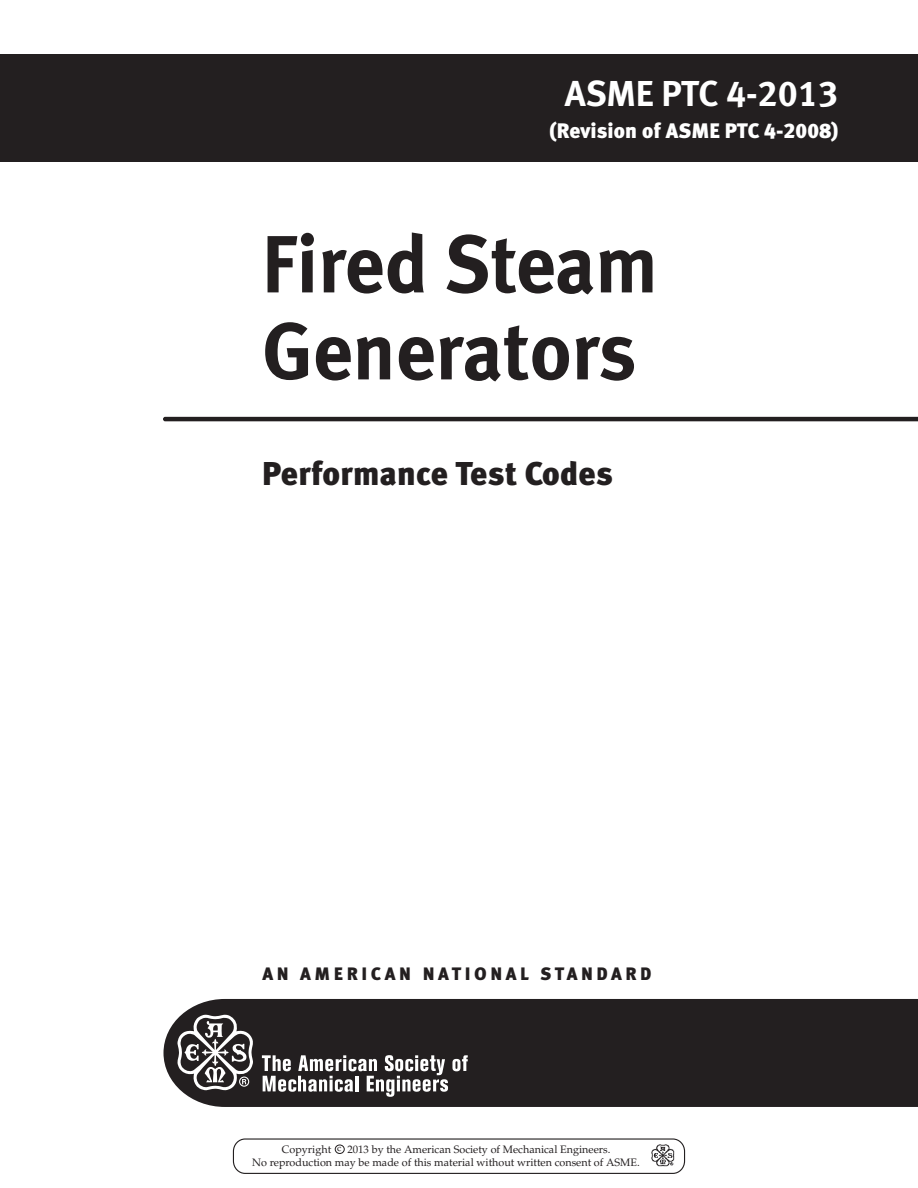
<style>
.page{position:relative;width:918px;height:1188px;background:#fff}
.page>*{position:absolute;margin:0;border:0;box-sizing:border-box;transform-origin:0 0}
.t1{font:81px/87px "Meta Bold LF";color:#231f20}
.t2{font:36px "Meta Bold LF";color:#fff}
.t3{font:33px "Meta Black LF";letter-spacing:.01em;color:#231f20}
.t4{font:21px "Meta Black LF";letter-spacing:.01em;color:#fff}
.t5{font:18px "Meta Black LF Caps";letter-spacing:.2em;color:#231f20}
.t6{font:10.8px/12.9px "Palatino";color:#231f20}
.t7{font:9px "Palatino";color:#231f20;scale:1.06 1}
</style>
<div class="page">
<hr style="left:163px;top:417px;width:755px;height:4px;background:#231f20">
<div style="left:0;top:54px;width:918px;height:108px;background:#231f20"></div>
<div style="left:163px;top:999px;width:755px;height:108px;background:#231f20"></div>
<svg style="left:177px;top:1014px;width:77px;height:77px"></svg>
<svg style="left:262px;top:1055px;width:206px;height:42px"></svg>
<svg style="left:233px;top:1138px;width:452px;height:35px"></svg>
<div style="left:335px;top:1145px;width:9px;height:8px;background:#fff;border-radius:50%"></div>
<div style="left:335px;top:1145px;width:10px;height:9px;border:1px solid #231f20;border-radius:50%"></div>
<img style="left:652px;top:1144px;width:22px;height:23px">
<h2 class="t2" style="left:565px;top:72px;width:275px">ASME PTC 4-2013</h2>
<h3 class="t4" style="left:550px;top:119px;width:290px">(Revision of ASME PTC 4-2008)</h3>
<h1 class="t1" style="left:262px;top:221px;width:398px">Fired Steam<br>Generators</h1>
<h3 class="t3" style="left:262px;top:454px;width:352px">Performance Test Codes</h3>
<h3 class="t5" style="left:262px;top:968px;width:391px">AN AMERICAN NATIONAL STANDARD</h3>
<p class="t6" style="left:252px;top:1143px;width:389px;text-indent:95px">2013 by the American Society of Mechanical Engineers.<br>No reproduction may be made of this material without written consent of ASME.</p>
<p class="t6" style="left:282px;top:1143px;width:51px">Copyright</p>
<p class="t7" style="left:337px;top:1143px;width:6px">c</p>
</div>
